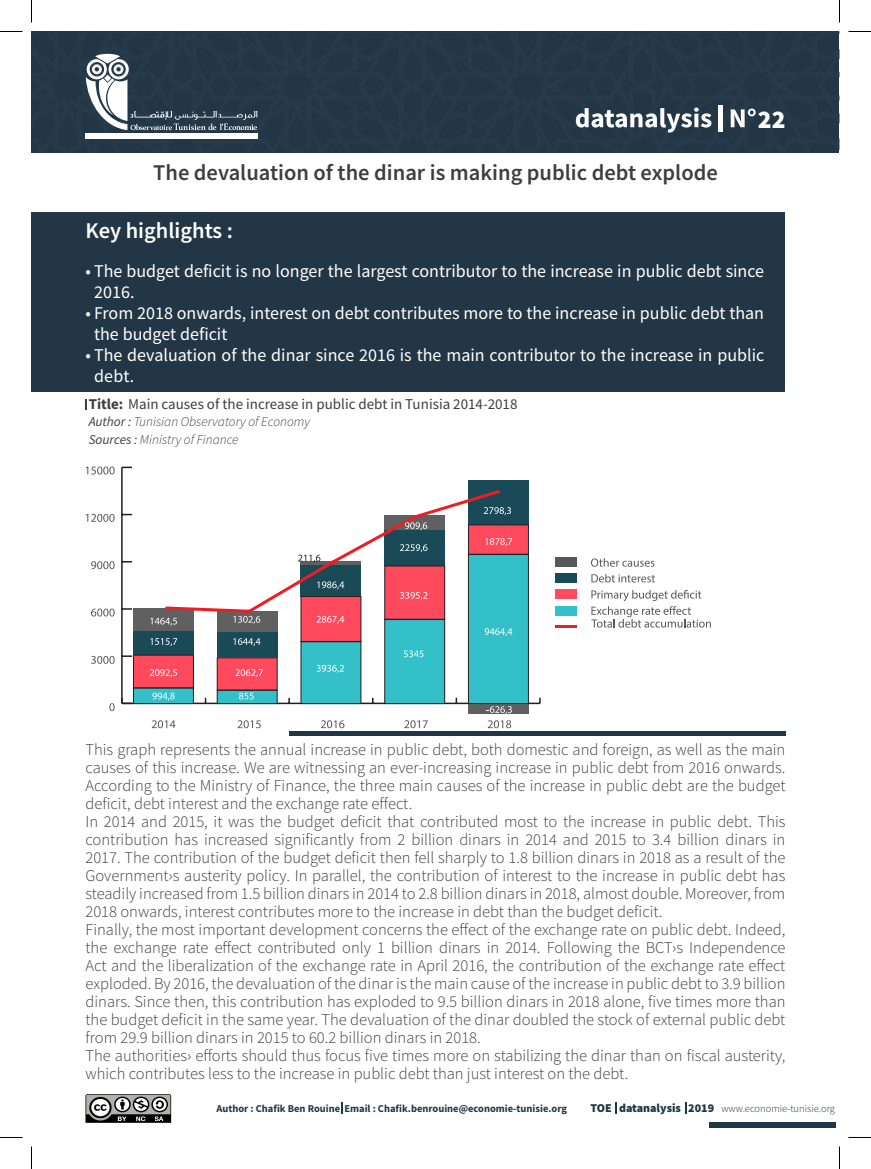
<style>
.page{position:relative;width:871px;height:1169px;background:#fff}
.page>*{position:absolute;margin:0;border:0;box-sizing:border-box;transform-origin:0 0}
.t1{font:900 25.5px "Source Sans Pro";color:#fff}
.text{font:600 22.5px "Source Sans Pro";color:#3e3e3f}
.text-2{font:600 22.5px "Source Sans Pro";color:#fff}
.t2{font:18px/21px "Source Sans Pro";color:#fff}
.text-3{font:300 16.5px/18px "Source Sans Pro";color:#3e3e3f;text-align:justify}
.text-4{font:15px "Source Sans Pro";color:#3e3e3f}
.auteur__text{font:italic 300 13.5px "Source Sans Pro";color:#3e3e3f}
.t3{font:900 12px "Source Sans Pro";color:#203746}
.t4{font:700 10.5px "Source Sans Pro";color:#203746}
.t5{font:300 10.5px "Source Sans Pro";color:#203746}
.s1{font-weight:700}
.s2{font-weight:400}
</style>
<div class="page">
<div style="left:413px;top:31px;width:426px;height:122px;background:#233645"></div>
<div style="left:32px;top:31px;width:381px;height:122px;background:#243746"></div>
<div style="left:86px;top:134px;width:172px;height:5px;background:#fff"></div>
<svg style="left:86px;top:54px;width:171px;height:76px;background:#4b5a67"></svg>
<svg style="left:576px;top:108px;width:135px;height:24px"></svg>
<svg style="left:731px;top:108px;width:25px;height:19px"></svg>
<hr style="left:718px;top:105px;width:4px;height:27px;background:#fff">
<div style="left:709px;top:1122px;width:127px;height:6px;background:#203746"></div>
<svg style="left:85px;top:1094px;width:86px;height:28px;background:#757775"></svg>
<svg style="left:342px;top:1102px;width:1px;height:12px"></svg>
<svg style="left:615px;top:1102px;width:2px;height:11px"></svg>
<svg style="left:685px;top:1102px;width:2px;height:11px"></svg>
<div style="left:32px;top:213px;width:753px;height:179px;background:#233645"></div>
<hr style="left:289px;top:731px;width:496px;height:4px;background:#203746">
<hr style="left:122px;top:702px;width:418px;height:2px;background:#231f20">
<svg style="left:109px;top:703px;width:6px;height:8px"></svg>
<svg style="left:91px;top:656px;width:24px;height:8px"></svg>
<svg style="left:91px;top:608px;width:24px;height:8px"></svg>
<svg style="left:91px;top:561px;width:24px;height:8px"></svg>
<svg style="left:86px;top:514px;width:29px;height:8px"></svg>
<svg style="left:86px;top:466px;width:29px;height:8px"></svg>
<hr style="left:121px;top:467px;width:2px;height:236px;background:#231f20">
<svg style="left:121px;top:698px;width:11px;height:6px"></svg>
<svg style="left:123px;top:655px;width:9px;height:2px"></svg>
<svg style="left:122px;top:466px;width:10px;height:2px"></svg>
<div style="left:133px;top:608px;width:61px;height:23px;background:#606060"></div>
<div style="left:217px;top:611px;width:60px;height:20px;background:#606060"></div>
<div style="left:468px;top:704px;width:61px;height:10px;background:#606060"></div>
<div style="left:133px;top:631px;width:61px;height:24px;background:#1a4a58"></div>
<div style="left:217px;top:631px;width:60px;height:26px;background:#1a4a58"></div>
<div style="left:468px;top:480px;width:61px;height:45px;background:#1a4a58"></div>
<div style="left:133px;top:655px;width:60px;height:33px;background:#ff495c"></div>
<div style="left:133px;top:655px;width:61px;height:33px;border:1px solid #231f20"></div>
<div style="left:217px;top:658px;width:60px;height:32px;background:#ff495c"></div>
<div style="left:301px;top:596px;width:60px;height:45px;background:#ff495c"></div>
<div style="left:385px;top:566px;width:60px;height:53px;background:#ff495c"></div>
<div style="left:468px;top:525px;width:60px;height:29px;background:#ff495c"></div>
<div style="left:468px;top:524px;width:61px;height:30px;border:1px solid #231f20"></div>
<div style="left:133px;top:688px;width:60px;height:15px;background:#33c0c9"></div>
<div style="left:133px;top:688px;width:61px;height:16px;border:1px solid #231f20"></div>
<div style="left:217px;top:690px;width:60px;height:13px;background:#33c0c9"></div>
<div style="left:217px;top:690px;width:61px;height:14px;border:1px solid #231f20"></div>
<div style="left:301px;top:642px;width:60px;height:61px;background:#33c0c9"></div>
<div style="left:301px;top:641px;width:60px;height:63px;border:1px solid #231f20"></div>
<div style="left:385px;top:619px;width:60px;height:84px;background:#33c0c9"></div>
<div style="left:384px;top:619px;width:61px;height:85px;border:1px solid #231f20"></div>
<div style="left:468px;top:554px;width:60px;height:149px;background:#33c0c9"></div>
<div style="left:468px;top:554px;width:61px;height:150px;border:1px solid #231f20"></div>
<svg style="left:165px;top:490px;width:337px;height:125px"></svg>
<svg style="left:233px;top:616px;width:27px;height:8px"></svg>
<svg style="left:298px;top:554px;width:22px;height:8px"></svg>
<svg style="left:150px;top:617px;width:27px;height:8px"></svg>
<svg style="left:150px;top:638px;width:27px;height:8px"></svg>
<svg style="left:236px;top:669px;width:27px;height:8px"></svg>
<svg style="left:317px;top:616px;width:27px;height:8px"></svg>
<svg style="left:400px;top:592px;width:27px;height:8px"></svg>
<svg style="left:485px;top:538px;width:27px;height:8px"></svg>
<svg style="left:150px;top:669px;width:27px;height:8px"></svg>
<svg style="left:152px;top:692px;width:23px;height:8px"></svg>
<svg style="left:239px;top:692px;width:15px;height:7px"></svg>
<svg style="left:317px;top:665px;width:27px;height:8px"></svg>
<svg style="left:404px;top:650px;width:19px;height:7px"></svg>
<svg style="left:485px;top:628px;width:27px;height:8px"></svg>
<svg style="left:233px;top:638px;width:27px;height:8px"></svg>
<svg style="left:317px;top:581px;width:27px;height:8px"></svg>
<svg style="left:400px;top:544px;width:27px;height:8px"></svg>
<svg style="left:484px;top:507px;width:27px;height:8px"></svg>
<svg style="left:405px;top:522px;width:22px;height:8px"></svg>
<svg style="left:487px;top:706px;width:25px;height:8px"></svg>
<svg style="left:152px;top:720px;width:23px;height:8px"></svg>
<svg style="left:238px;top:720px;width:23px;height:8px"></svg>
<svg style="left:321px;top:720px;width:23px;height:8px"></svg>
<svg style="left:404px;top:720px;width:24px;height:8px"></svg>
<svg style="left:488px;top:720px;width:23px;height:8px"></svg>
<div style="left:556px;top:557px;width:21px;height:9px;background:#57585a"></div>
<div style="left:556px;top:573px;width:21px;height:10px;background:#1a4a58"></div>
<div style="left:556px;top:589px;width:21px;height:10px;background:#ff495c"></div>
<div style="left:556px;top:606px;width:21px;height:9px;background:#33c0c9"></div>
<hr style="left:556px;top:625px;width:21px;height:2px;background:#ee1d23">
<svg style="left:591px;top:558px;width:63px;height:9px"></svg>
<svg style="left:591px;top:574px;width:64px;height:8px"></svg>
<svg style="left:591px;top:590px;width:120px;height:37px"></svg>
<svg style="left:0;top:31px;width:22px;height:1px"></svg>
<svg style="left:848px;top:31px;width:23px;height:1px"></svg>
<svg style="left:0;top:1137px;width:22px;height:1px"></svg>
<svg style="left:848px;top:1137px;width:23px;height:1px"></svg>
<svg style="left:31px;top:0;width:1px;height:23px"></svg>
<svg style="left:31px;top:1146px;width:1px;height:23px"></svg>
<svg style="left:839px;top:0;width:1px;height:23px"></svg>
<svg style="left:839px;top:1146px;width:1px;height:23px"></svg>
<p class="t1" style="left:758px;top:102px;width:29px">22</p>
<p class="text" style="left:153px;top:158px;width:566px">The devaluation of the dinar is making public debt explode</p>
<p class="text-2" style="left:86px;top:216px;width:149px">Key highlights :</p>
<p class="t2" style="left:94px;top:260px;width:672px;text-indent:-9px">• The budget deficit is no longer the largest contributor to the increase in public debt since<br>2016.</p>
<p class="t2" style="left:94px;top:302px;width:672px;text-indent:-9px">• From 2018 onwards, interest on debt contributes more to the increase in public debt than the budget deficit</p>
<p class="t2" style="left:94px;top:344px;width:672px;text-indent:-9px">• The devaluation of the dinar since 2016 is the main contributor to the increase in public debt.</p>
<p class="text-4" style="left:89px;top:394px;width:430px"><span class="s1">Title:</span> Main causes of the increase in public debt in Tunisia 2014-2018</p>
<p class="auteur__text" style="left:89px;top:414px;width:223px"><span class="s2">Author :</span> Tunisian Observatory of Economy</p>
<p class="auteur__text" style="left:89px;top:432px;width:151px"><span class="s2">Sources :</span> Ministry of Finance</p>
<p class="text-3" style="left:86px;top:741px;width:701px">This graph represents the annual increase in public debt, both domestic and foreign, as well as the main causes of this increase. We are witnessing an ever-increasing increase in public debt from 2016 onwards.<br>According to the Ministry of Finance, the three main causes of the increase in public debt are the budget deficit, debt interest and the exchange rate effect.</p>
<p class="text-3" style="left:86px;top:813px;width:701px">In 2014 and 2015, it was the budget deficit that contributed most to the increase in public debt. This contribution has increased significantly from 2 billion dinars in 2014 and 2015 to 3.4 billion dinars in 2017. The contribution of the budget deficit then fell sharply to 1.8 billion dinars in 2018 as a result of the Government s› austerity policy In. parallel, the contribution of interest to the increase in public debt has steadily increased from 1.5 billion dinars in 2014 to 2.8 billion dinars in 2018, almost double. Moreover, from 2018 onwards, interest contributes more to the increase in debt than the budget deficit.</p>
<p class="text-3" style="left:86px;top:921px;width:701px">Finally, the most important development concerns the effect of the exchange rate on public debt. Indeed, the exchange rate effect contributed only 1 billion dinars in 2014. Following the BCT s› Independence Act and the liberalization of the exchange rate in April 2016, the contribution of the exchange rate effect exploded. By 2016, the devaluation of the dinar is the main cause of the increase in public debt to 3.9 billion dinars. Since then, this contribution has exploded to 9.5 billion dinars in 2018 alone, five times more than the budget deficit in the same year. The devaluation of the dinar doubled the stock of external public debt from 29.9 billion dinars in 2015 to 60.2 billion dinars in 2018.</p>
<p class="text-3" style="left:86px;top:1047px;width:701px">The authorities› efforts should thus focus five times more on stabilizing the dinar than on fiscal austerity, which contributes less to the increase in public debt than just interest on the debt.</p>
<p class="t4" style="left:216px;top:1101px;width:352px">Author : Chafik Ben Rouine Email : Chafik.benrouine@economie-tunisie.org</p>
<p class="t3" style="left:590px;top:1100px;width:23px">TOE</p>
<p class="t3" style="left:619px;top:1100px;width:63px">datanalysis</p>
<p class="t3" style="left:688px;top:1100px;width:27px">2019</p>
<p class="t5" style="left:721px;top:1102px;width:115px">www.economie-tunisie.org</p>
</div>
